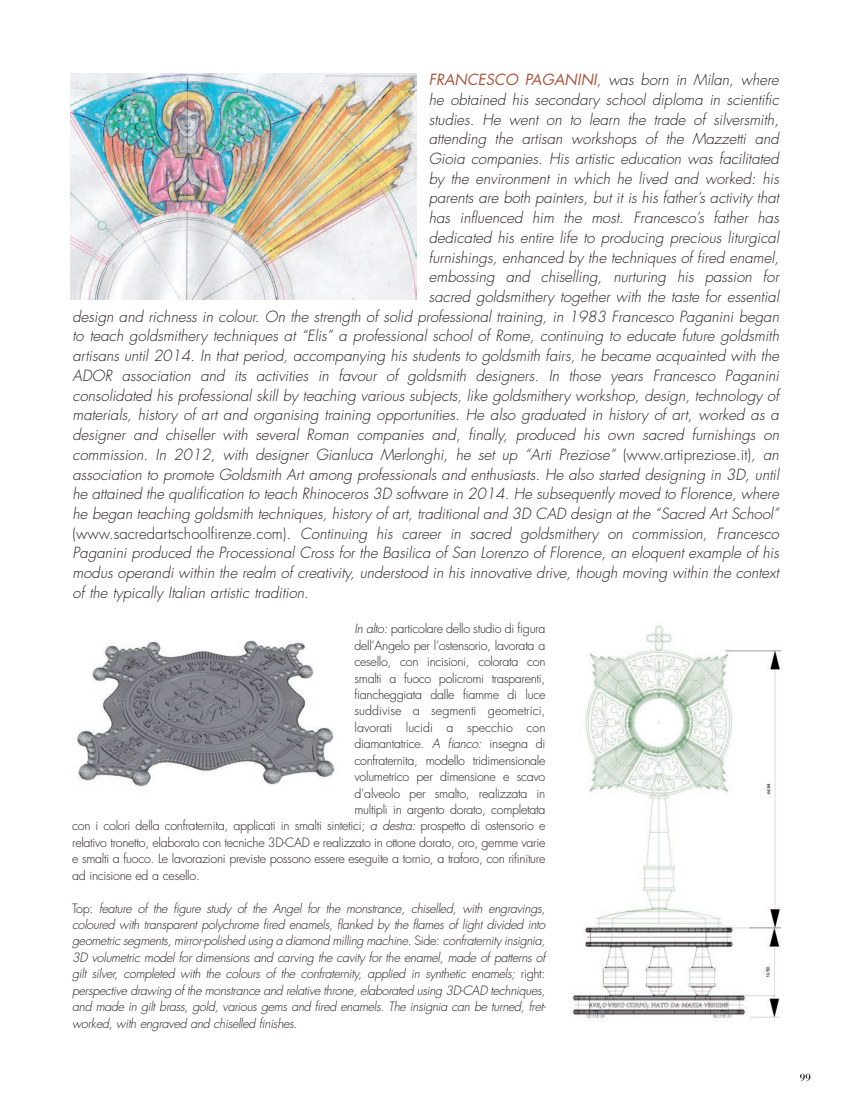
<style>
.page{position:relative;width:844px;height:1099px;background:#fff}
.page>*{position:absolute;margin:0;border:0;box-sizing:border-box;transform-origin:0 0}
.t1{font:italic 300 15px "Futura";color:#231f20}
.t2{font:italic 300 12.5px/16.4px "Futura";letter-spacing:-.025em;color:#231f20;text-align:justify}
.t3{font:300 12.5px "Futura";letter-spacing:-.025em;color:#231f20}
.t4{font:300 12.5px "Futura";color:#231f20}
.s1{font-weight:400;color:#aa543c}
.s2{font-style:normal}
.s3{font-style:italic}
</style>
<div class="page">
<img style="left:571px;top:625px;width:211px;height:393px">
<img style="left:71px;top:73px;width:345px;height:226px">
<img style="left:73px;top:640px;width:261px;height:148px">
<svg style="left:800px;top:1073px;width:10px;height:8px"></svg>
<p class="t1" style="left:428px;top:73px;width:351px"><span class="s1">FRANCESCO PAGANINI</span> , was born in Milan, where</p>
<p class="t1" style="left:428px;top:92px;width:351px">he obtained his secondary school diploma in scientific</p>
<p class="t1" style="left:428px;top:112px;width:351px">studies. He went on to learn the trade of silversmith,</p>
<p class="t1" style="left:428px;top:132px;width:351px">attending the artisan workshops of the Mazzetti and</p>
<p class="t1" style="left:428px;top:152px;width:351px">Gioia companies. His artistic education was facilitated</p>
<p class="t1" style="left:428px;top:171px;width:351px">by the environment in which he lived and worked: his</p>
<p class="t1" style="left:428px;top:191px;width:351px">parents are both painters, but it is his father’s activity that</p>
<p class="t1" style="left:428px;top:211px;width:351px">has influenced him the most. Francesco’s father has</p>
<p class="t1" style="left:428px;top:230px;width:351px">dedicated his entire life to producing precious liturgical</p>
<p class="t1" style="left:428px;top:250px;width:351px">furnishings, enhanced by the techniques of fired enamel,</p>
<p class="t1" style="left:428px;top:270px;width:351px">embossing and chiselling, nurturing his passion for</p>
<p class="t1" style="left:428px;top:289px;width:351px">sacred goldsmithery together with the taste for essential</p>
<p class="t1" style="left:72px;top:309px;width:707px">design and richness in colour. On the strength of solid professional training, in 1983 Francesco Paganini began</p>
<p class="t1" style="left:72px;top:329px;width:707px">to teach goldsmithery techniques at “Elis” a professional school of Rome, continuing to educate future goldsmith</p>
<p class="t1" style="left:72px;top:349px;width:707px">artisans until 2014. In that period, accompanying his students to goldsmith fairs, he became acquainted with the</p>
<p class="t1" style="left:72px;top:368px;width:707px">ADOR association and its activities in favour of goldsmith designers. In those years Francesco Paganini</p>
<p class="t1" style="left:72px;top:388px;width:707px">consolidated his professional skill by teaching various subjects, like goldsmithery workshop, design, technology of</p>
<p class="t1" style="left:72px;top:408px;width:707px">materials, history of art and organising training opportunities. He also graduated in history of art, worked as a</p>
<p class="t1" style="left:72px;top:427px;width:707px">designer and chiseller with several Roman companies and, finally, produced his own sacred furnishings on</p>
<p class="t1" style="left:72px;top:447px;width:707px">commission. In 2012, with designer Gianluca Merlonghi, he set up “Arti Preziose” <span class="s2">(www.artipreziose.it)</span>, an</p>
<p class="t1" style="left:72px;top:467px;width:707px">association to promote Goldsmith Art among professionals and enthusiasts. He also started designing in 3D, until</p>
<p class="t1" style="left:72px;top:487px;width:707px">he attained the qualification to teach Rhinoceros 3D software in 2014. He subsequently moved to Florence, where</p>
<p class="t1" style="left:72px;top:506px;width:707px">he began teaching goldsmith techniques, history of art, traditional and 3D CAD design at the “Sacred Art School”</p>
<p class="t1" style="left:72px;top:526px;width:707px"><span class="s2">(www.sacredartschoolfirenze.com)</span>. Continuing his career in sacred goldsmithery on commission, Francesco</p>
<p class="t1" style="left:72px;top:546px;width:707px">Paganini produced the Processional Cross for the Basilica of San Lorenzo of Florence, an eloquent example of his</p>
<p class="t1" style="left:72px;top:565px;width:707px">modus operandi within the realm of creativity, understood in his innovative drive, though moving within the context</p>
<p class="t1" style="left:72px;top:585px;width:238px">of the typically Italian artistic tradition.</p>
<p class="t3" style="left:354px;top:623px;width:192px"><span class="s3">In alto:</span> particolare dello studio di figura</p>
<p class="t3" style="left:354px;top:639px;width:192px">dell’Angelo per l’ostensorio, lavorata a</p>
<p class="t3" style="left:354px;top:655px;width:192px">cesello, con incisioni, colorata con</p>
<p class="t3" style="left:354px;top:672px;width:192px">smalti a fuoco policromi trasparenti,</p>
<p class="t3" style="left:354px;top:688px;width:192px">fiancheggiata dalle fiamme di luce</p>
<p class="t4" style="left:354px;top:705px;width:192px">suddivise a segmenti geometrici,</p>
<p class="t4" style="left:354px;top:721px;width:192px">lavorati lucidi a specchio con</p>
<p class="t3" style="left:354px;top:738px;width:192px">diamantatrice. <span class="s3">A fianco:</span> insegna di</p>
<p class="t3" style="left:354px;top:754px;width:192px">confraternita, modello tridimensionale</p>
<p class="t3" style="left:354px;top:770px;width:192px">volumetrico per dimensione e scavo</p>
<p class="t3" style="left:354px;top:787px;width:192px">d’alveolo per smalto, realizzata in</p>
<p class="t3" style="left:354px;top:803px;width:192px">multipli in argento dorato, completata</p>
<p class="t3" style="left:72px;top:820px;width:474px">con i colori della confraternita, applicati in smalti sintetici; <span class="s3">a destra:</span> prospetto di ostensorio e</p>
<p class="t3" style="left:72px;top:836px;width:474px">relativo tronetto, elaborato con tecniche 3D-CAD e realizzato in ottone dorato, oro, gemme varie</p>
<p class="t3" style="left:72px;top:853px;width:474px">e smalti a fuoco. Le lavorazioni previste possono essere eseguite a tornio, a traforo, con rifiniture</p>
<p class="t3" style="left:72px;top:869px;width:129px">ad incisione ed a cesello.</p>
<p class="t2" style="left:72px;top:900px;width:475px"><span class="s2">Top:</span> feature of the figure study of the Angel for the monstrance, chiselled, with engravings, coloured with transparent polychrome fired enamels, flanked by the flames of light divided into geometric segments, mirror-polished using a diamond milling machine. <span class="s2">Side:</span> confraternity insignia, 3D volumetric model for dimensions and carving the cavity for the enamel, made of patterns of gilt silver, completed with the colours of the confraternity, applied in synthetic enamels; <span class="s2">right: </span>perspective drawing of the monstrance and relative throne, elaborated using 3D-CAD techniques, and made in gilt brass, gold, various gems and fired enamels. The insignia can be turned, fret&shy;worked, with engraved and chiselled finishes.</p>
</div>
